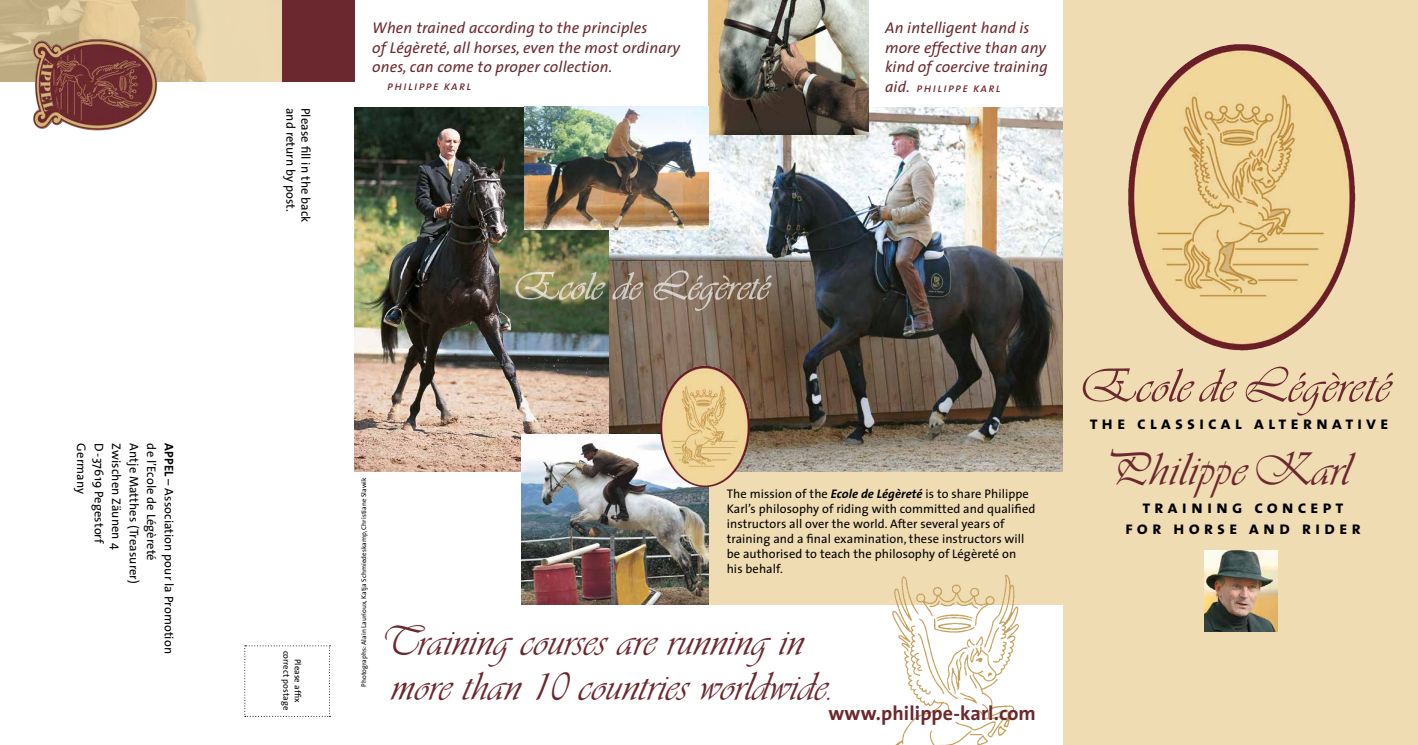
<style>
.page{position:relative;width:1418px;height:745px;background:#fff}
.page>*{position:absolute;margin:0;border:0;box-sizing:border-box;transform-origin:0 0}
.t1{font:50px "Vivaldi D";letter-spacing:.01em;color:#6c282f}
.t2{font:48.75px "Vivaldi D";letter-spacing:.025em;color:#6c282f}
.t3{font:42.5px/45px "Vivaldi D";letter-spacing:.005em;color:#6c282f}
.t4{font:700 20px "The Sans";letter-spacing:.005em;color:#6c282f}
.t5{font:18.12px/21.2px "The Sans Bold Caps";letter-spacing:.215em;color:#000;text-align:center}
.t6{font:italic 15.62px/19.4px "The Sans";letter-spacing:.01em;color:#6c282f}
.t7{font:12.5px/15px "The Sans";letter-spacing:.005em;color:#000}
.t8{font:italic 12.5px "The Sans Caps";letter-spacing:.09em;color:#6c282f}
.t9{font:8.75px/11.2px "The Sans";letter-spacing:.005em;color:#000;text-align:center}
.t10{font:6.88px "The Sans";letter-spacing:.005em;color:#000}
.s1{font-weight:700}
.s2{font-family:"The Sans";font-size:15.62px}
.s3{font-weight:700;font-style:italic}
</style>
<div class="page">
<div style="left:709px;top:179px;width:378px;height:425px;background:#efdcb3"></div>
<img style="left:354px;top:107px;width:709px;height:364px">
<svg style="left:1063px;top:0;width:354px;height:744px;background:#ecd6aa"></svg>
<img style="left:1204px;top:550px;width:73px;height:81px">
<img style="left:522px;top:434px;width:187px;height:170px">
<img style="left:709px;top:0;width:159px;height:135px">
<img style="left:524px;top:107px;width:185px;height:122px">
<img style="left:513px;top:262px;width:263px;height:49px">
<svg style="left:244px;top:645px;width:86px;height:71px"></svg>
<img style="left:0;top:0;width:282px;height:81px">
<div style="left:282px;top:0;width:72px;height:81px;background:#6c282f"></div>
<img style="left:832px;top:574px;width:220px;height:170px">
<img style="left:1147px;top:44px;width:96px;height:68px">
<img style="left:666px;top:365px;width:40px;height:30px">
<img style="left:41px;top:39px;width:58px;height:9px">
<p class="t7" style="left:177px;top:443px;width:212px;rotate:90deg"><span class="s1">APPEL</span> – Association pour la Promotion</p>
<p class="t7" style="left:89px;top:443px;width:52px;rotate:90deg">Germany</p>
<p class="t7" style="left:107px;top:443px;width:102px;rotate:90deg">D-37619 Pegestorf</p>
<p class="t7" style="left:124px;top:443px;width:107px;rotate:90deg">Zwischen Zäunen 4</p>
<p class="t7" style="left:142px;top:443px;width:142px;rotate:90deg">Antje Matthes (Treasurer)</p>
<p class="t7" style="left:159px;top:443px;width:119px;rotate:90deg">de l’Ecole de Légèreté</p>
<p class="t7" style="left:299px;top:108px;width:106px;rotate:90deg">and return by post.</p>
<p class="t7" style="left:314px;top:108px;width:116px;rotate:90deg">Please fill in the back</p>
<p class="t6" style="left:372px;top:18px;width:309px">When trained according to the principles<br>of Légèreté, all horses, even the most ordinary ones, can come to proper collection.</p>
<p class="t8" style="left:387px;top:75px;width:86px">philippe karl</p>
<p class="t6" style="left:885px;top:18px;width:164px">An intelligent hand is more effective than any kind of coercive training</p>
<p class="t8" style="left:885px;top:77px;width:117px"><span class="s2">aid.</span> philippe karl</p>
<p class="t9" style="left:304px;top:650px;width:61px;rotate:90deg">Please affix correct postage</p>
<p class="t10" style="left:358px;top:686px;width:210px;rotate:-90deg">Photographs: Alain Laurioux, Katja Schmiedeskamp, Christiane Slawik</p>
<p class="t7" style="left:726px;top:485px;width:310px">The mission of the <span class="s3">Ecole de Légèreté</span> is to share Philippe Karl’s philosophy of riding with committed and qualified instructors all over the world. After several years of training and a final examination, these instructors will be authorised to teach the philosophy of Légèreté on<br>his behalf.</p>
<h3 class="t3" style="left:380px;top:618px;width:456px">Training courses are running in more than 10 countries worldwide.</h3>
<h3 class="t4" style="left:828px;top:696px;width:209px">www.philippe-karl.com</h3>
<h1 class="t1" style="left:1078px;top:356px;width:313px">Ecole de Légèreté</h1>
<h3 class="t5" style="left:1089px;top:411px;width:300px">the classical alternative</h3>
<h2 class="t2" style="left:1102px;top:440px;width:248px">Philippe Karl</h2>
<h3 class="t5" style="left:1125px;top:495px;width:237px">training concept for horse and rider</h3>
</div>
